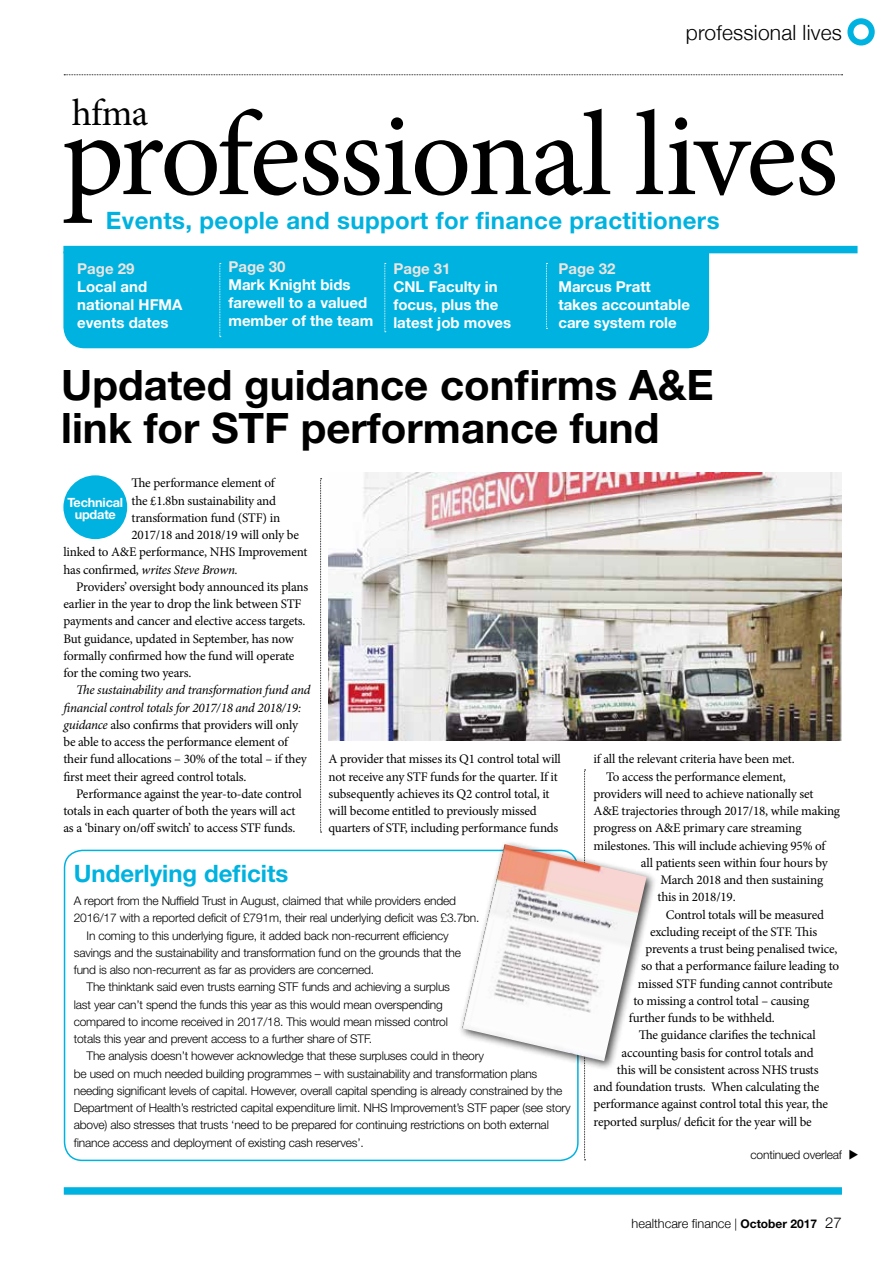
<style>
.page{position:relative;width:893px;height:1263px;background:#fff}
.page>*{position:absolute;margin:0;border:0;box-sizing:border-box;transform-origin:0 0}
.t1{font:120px "Minion Pro";letter-spacing:-.025em;color:#000}
.t2{font:700 42px/43.5px "Helvetica Neue LT Pro";color:#000}
.t3{font:37.5px "Minion Pro";color:#000}
.t4{font:700 24px "Helvetica Neue LT Pro";letter-spacing:.015em;color:#00b2df}
.t5{font:300 21px "Helvetica Neue";letter-spacing:.01em;color:#000}
.t6{font:700 15px/18px "Helvetica Neue LT Pro";color:#fff}
.t7{font:700 15px "Helvetica Neue LT Pro";color:#ece5df}
.t8{font:13.2px/17.2px "Minion Pro";letter-spacing:-.015em;color:#000}
.t9{font:italic 13.2px "Minion Pro";letter-spacing:-.025em;color:#000}
.t10{font:300 12.75px "Helvetica Neue";color:#000}
.t11{font:700 12.75px/12px "Helvetica Neue LT Pro";letter-spacing:-.015em;color:#fff;text-align:center}
.t12{font:300 12px "Helvetica Neue LT Pro";letter-spacing:-.015em;color:#000}
.s1{font-style:normal}
.s2{font-style:italic}
.s3{font-size:12px}
.s4{font-family:"Helvetica Neue LT Pro";font-weight:700;font-size:12px}
.s5{font-size:15px}
</style>
<div class="page">
<div style="left:63px;top:246px;width:794px;height:7px;background:#00b2df"></div>
<div style="left:63px;top:252px;width:646px;height:96px;background:#00b2df"></div>
<div style="left:64px;top:1187px;width:778px;height:8px;background:#00b2df"></div>
<svg style="left:64px;top:74px;width:779px;height:1px"></svg>
<div style="left:847px;top:18px;width:28px;height:28px;border:6px solid #00b2df;border-radius:50%"></div>
<svg style="left:584px;top:770px;width:2px;height:390px"></svg>
<svg style="left:320px;top:478px;width:2px;height:355px"></svg>
<svg style="left:546px;top:263px;width:1px;height:66px"></svg>
<svg style="left:384px;top:263px;width:2px;height:69px"></svg>
<svg style="left:219px;top:263px;width:2px;height:74px"></svg>
<div style="left:63px;top:475px;width:64px;height:64px;background:#00b2df;border-radius:50%"></div>
<div style="left:64px;top:850px;width:515px;height:311px;border:2px solid #00b2df;border-radius:18px"></div>
<img style="left:329px;top:472px;width:513px;height:268px">
<div style="left:458px;top:839px;width:199px;height:232px;background:#000;opacity:.75"></div>
<img style="left:462px;top:844px;width:185px;height:217px">
<h3 class="t5" style="left:686px;top:15px;width:158px">professional lives</h3>
<h3 class="t3" style="left:72px;top:87px;width:78px">hfma</h3>
<h1 class="t1" style="left:62px;top:75px;width:778px">professional lives</h1>
<h3 class="t4" style="left:106px;top:205px;width:615px">Events, people and support for finance practitioners</h3>
<p class="t7" style="left:77px;top:259px;width:59px">Page 29</p>
<p class="t6" style="left:77px;top:277px;width:107px">Local and national HFMA events dates</p>
<p class="t7" style="left:228px;top:258px;width:59px">Page 30</p>
<p class="t6" style="left:228px;top:276px;width:146px">Mark Knight bids farewell to a valued member of the team</p>
<p class="t7" style="left:393px;top:259px;width:59px">Page 31</p>
<p class="t6" style="left:393px;top:277px;width:119px">CNL Faculty in focus, plus the latest job moves</p>
<p class="t7" style="left:558px;top:259px;width:59px">Page 32</p>
<p class="t6" style="left:558px;top:277px;width:133px">Marcus Pratt takes accountable care system role</p>
<h2 class="t2" style="left:61px;top:362px;width:654px">Updated guidance confirms A&amp;E link for STF performance fund</h2>
<p class="t8" style="left:131px;top:475px;width:145px">The performance element of</p>
<p class="t8" style="left:131px;top:492px;width:146px">the £1.8bn sustainability and</p>
<p class="t8" style="left:131px;top:509px;width:150px">transformation fund (STF) in</p>
<p class="t8" style="left:131px;top:526px;width:169px">2017/18 and 2018/19 will only be</p>
<p class="t8" style="left:63px;top:544px;width:246px">linked to A&amp;E performance, NHS Improvement</p>
<p class="t9" style="left:63px;top:560px;width:176px"><span class="s1">has confirmed,</span> writes Steve Brown.</p>
<p class="t8" style="left:76px;top:578px;width:234px">Providers’ oversight body announced its plans</p>
<p class="t8" style="left:63px;top:595px;width:240px">earlier in the year to drop the link between STF</p>
<p class="t8" style="left:63px;top:613px;width:244px">payments and cancer and elective access targets.</p>
<p class="t8" style="left:63px;top:630px;width:232px">But guidance, updated in September, has now</p>
<p class="t8" style="left:63px;top:647px;width:232px">formally confirmed how the fund will operate</p>
<p class="t8" style="left:63px;top:664px;width:129px">for the coming two years.</p>
<p class="t8" style="left:63px;top:681px;width:248px;text-indent:13px"><span class="s2">The sustainability and transformation fund and financial control totals for 2017/18 and 2018/19: guidance</span> also confirms that providers will only be able to access the performance element of their fund allocations – 30% of the total – if they first meet their agreed control totals.</p>
<p class="t8" style="left:63px;top:785px;width:240px;text-indent:13px">Performance against the year-to-date control totals in each quarter of both the years will act as a ‘binary on/off switch’ to access STF funds.</p>
<p class="t11" style="left:67px;top:496px;width:57px">Technical update</p>
<p class="t8" style="left:328px;top:750px;width:234px">A provider that misses its Q1 control total will not receive any STF funds for the quarter. If it subsequently achieves its Q2 control total, it will become entitled to previously missed quarters of STF, including performance funds</p>
<p class="t8" style="left:594px;top:750px;width:203px">if all the relevant criteria have been met.</p>
<p class="t8" style="left:606px;top:768px;width:181px">To access the performance element,</p>
<p class="t8" style="left:594px;top:785px;width:222px">providers will need to achieve nationally set</p>
<p class="t8" style="left:594px;top:802px;width:248px">A&amp;E trajectories through 2017/18, while making</p>
<p class="t8" style="left:594px;top:819px;width:209px">progress on A&amp;E primary care streaming</p>
<p class="t8" style="left:594px;top:837px;width:233px">milestones. This will include achieving 95% of</p>
<p class="t8" style="left:641px;top:854px;width:188px">all patients seen within four hours by</p>
<p class="t8" style="left:660px;top:871px;width:164px">March 2018 and then sustaining</p>
<p class="t8" style="left:657px;top:888px;width:80px">this in 2018/19.</p>
<p class="t8" style="left:666px;top:906px;width:160px">Control totals will be measured</p>
<p class="t8" style="left:650px;top:923px;width:169px">excluding receipt of the STF. This</p>
<p class="t8" style="left:645px;top:940px;width:193px">prevents a trust being penalised twice,</p>
<p class="t8" style="left:641px;top:957px;width:200px">so that a performance failure leading to</p>
<p class="t8" style="left:638px;top:975px;width:196px">missed STF funding cannot contribute</p>
<p class="t8" style="left:633px;top:992px;width:177px">to missing a control total – causing</p>
<p class="t8" style="left:629px;top:1009px;width:147px">further funds to be withheld.</p>
<p class="t8" style="left:639px;top:1026px;width:178px">The guidance clarifies the technical</p>
<p class="t8" style="left:621px;top:1044px;width:194px">accounting basis for control totals and</p>
<p class="t8" style="left:617px;top:1061px;width:203px">this will be consistent across NHS trusts</p>
<p class="t8" style="left:594px;top:1078px;width:227px">and foundation trusts. When calculating the</p>
<p class="t8" style="left:594px;top:1095px;width:236px">performance against control total this year, the</p>
<p class="t8" style="left:594px;top:1113px;width:220px">reported surplus/ deficit for the year will be</p>
<h3 class="t4" style="left:74px;top:858px;width:216px">Underlying deficits</h3>
<p class="t12" style="left:74px;top:893px;width:384px">A report from the Nuffield Trust in August, claimed that while providers ended</p>
<p class="t12" style="left:74px;top:911px;width:407px">2016/17 with a reported deficit of £791m, their real underlying deficit was £3.7bn.</p>
<p class="t12" style="left:87px;top:928px;width:364px">In coming to this underlying figure, it added back non-recurrent efficiency</p>
<p class="t12" style="left:74px;top:945px;width:389px">savings and the sustainability and transformation fund on the grounds that the</p>
<p class="t12" style="left:74px;top:962px;width:302px">fund is also non-recurrent as far as providers are concerned.</p>
<p class="t12" style="left:87px;top:980px;width:365px">The thinktank said even trusts earning STF funds and achieving a surplus</p>
<p class="t12" style="left:74px;top:997px;width:370px">last year can’t spend the funds this year as this would mean overspending</p>
<p class="t12" style="left:74px;top:1014px;width:376px">compared to income received in 2017/18. This would mean missed control</p>
<p class="t12" style="left:74px;top:1031px;width:300px">totals this year and prevent access to a further share of STF.</p>
<p class="t12" style="left:87px;top:1049px;width:399px">The analysis doesn’t however acknowledge that these surpluses could in theory</p>
<p class="t12" style="left:74px;top:1066px;width:465px">be used on much needed building programmes – with sustainability and transformation plans</p>
<p class="t12" style="left:74px;top:1083px;width:490px">needing significant levels of capital. However, overall capital spending is already constrained by the</p>
<p class="t12" style="left:74px;top:1100px;width:498px">Department of Health’s restricted capital expenditure limit. NHS Improvement’s STF paper (see story</p>
<p class="t12" style="left:74px;top:1118px;width:477px">above) also stresses that trusts ‘need to be prepared for continuing restrictions on both external</p>
<p class="t12" style="left:74px;top:1135px;width:292px">finance access and deployment of existing cash reserves’.</p>
<p class="t12" style="left:750px;top:1147px;width:93px">continued overleaf</p>
<p class="t10" style="left:632px;top:1213px;width:212px">healthcare finance <span class="s3">|</span> <span class="s4">October 2017</span> <span class="s5">27</span></p>
</div>
